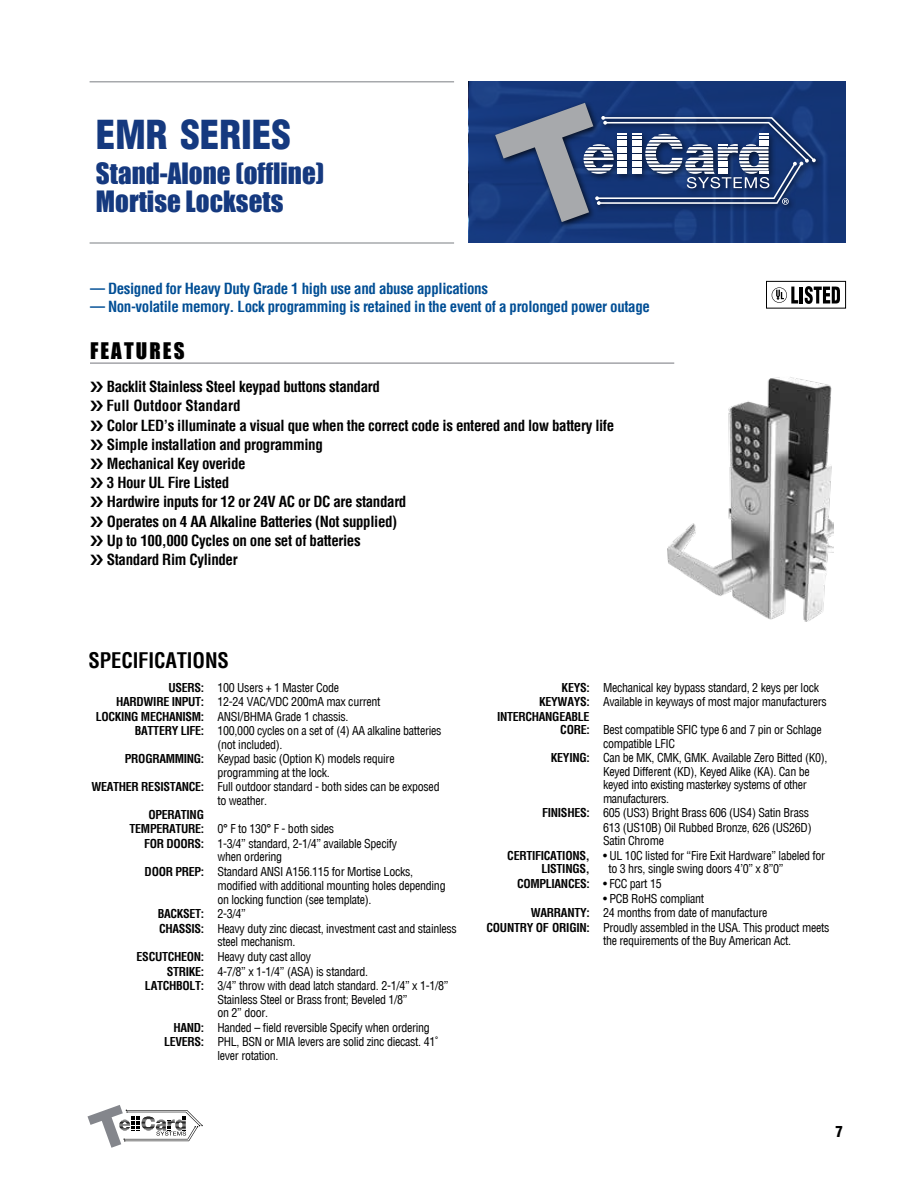
<style>
.page{position:relative;width:918px;height:1188px;background:#fff}
.page>*{position:absolute;margin:0;border:0;box-sizing:border-box;transform-origin:0 0}
.t1{font:900 condensed 39px "Helvetica LT";color:#15397f}
.t2{font:27px/28.5px "Impact";color:#15397f}
.t3{font:700 condensed 21px "Helvetica LT";letter-spacing:-.005em;color:#000}
.t4{font:21px "Impact";letter-spacing:.1em;color:#000}
.t5{font:700 condensed 15px/19.2px "Helvetica LT";letter-spacing:-.025em;color:#000}
.t6{font:700 condensed 15px "Helvetica LT";letter-spacing:-.025em;color:#004e95}
.t7{font:900 condensed 15px "Helvetica LT";color:#000}
.t8{font:condensed 12px/14.5px "Helvetica LT";letter-spacing:-.025em;color:#000}
.t9{font:700 condensed 12px "Helvetica LT";letter-spacing:-.025em;color:#000}
.s1{font-weight:700}
.s2{font-weight:400}
</style>
<div class="page">
<div style="left:469px;top:81px;width:377px;height:162px;background:linear-gradient(to right,#183b80,#143575)"></div>
<img style="left:668px;top:377px;width:166px;height:244px">
<hr style="left:90px;top:242px;width:364px;height:2px;background:#a7a9ac">
<hr style="left:90px;top:81px;width:364px;height:1px;background:#a7a9ac">
<svg style="left:88px;top:1105px;width:115px;height:43px"></svg>
<hr style="left:90px;top:363px;width:584px;height:1px;background:#84868c">
<hr style="left:800px;top:287px;width:3px;height:17px;background:#000">
<svg style="left:805px;top:286px;width:35px;height:18px"></svg>
<svg style="left:772px;top:287px;width:26px;height:17px"></svg>
<div style="left:766px;top:281px;width:80px;height:28px;border:1px solid #000"></div>
<div style="left:492px;top:100px;width:332px;height:130px;background:#000;opacity:.75"></div>
<svg style="left:495px;top:103px;width:321px;height:119px;background:#415987"></svg>
<h1 class="t1" style="left:96px;top:110px;width:197px">EMR SERIES</h1>
<h2 class="t2" style="left:96px;top:158px;width:230px">Stand-Alone (offline)<br>Mortise Locksets</h2>
<p class="t6" style="left:90px;top:279px;width:400px">— Designed for Heavy Duty Grade 1 high use and abuse applications</p>
<p class="t6" style="left:90px;top:297px;width:562px">— Non-volatile memory. Lock programming is retained in the event of a prolonged power outage</p>
<h3 class="t4" style="left:90px;top:335px;width:96px">FEATURES</h3>
<p class="t5" style="left:106px;top:377px;width:509px">Backlit Stainless Steel keypad buttons standard<br>Full Outdoor Standard<br>Color LED’s illuminate a visual que when the correct code is entered and low battery life Simple installation and programming<br>Mechanical Key overide<br>3 Hour UL Fire Listed<br>Hardwire inputs for 12 or 24V AC or DC are standard<br>Operates on 4 AA Alkaline Batteries (Not supplied)<br>Up to 100,000 Cycles on one set of batteries<br>Standard Rim Cylinder</p>
<h3 class="t3" style="left:88px;top:647px;width:142px">SPECIFICATIONS</h3>
<p class="t8" style="left:168px;top:680px;width:172px"><span class="s1">USERS:</span> 100 Users + 1 Master Code</p>
<p class="t8" style="left:116px;top:694px;width:266px"><span class="s1">HARDWIRE INPUT:</span> 12-24 VAC/VDC 200mA max current</p>
<p class="t8" style="left:96px;top:709px;width:254px"><span class="s1">LOCKING MECHANISM:</span> ANSI/BHMA Grade 1 chassis.</p>
<p class="t8" style="left:135px;top:724px;width:308px"><span class="s1">BATTERY LIFE:</span> 100,000 cycles on a set of (4) AA alkaline batteries</p>
<p class="t8" style="left:218px;top:737px;width:67px">(not included).</p>
<p class="t8" style="left:125px;top:752px;width:271px"><span class="s1">PROGRAMMING:</span> Keypad basic (Option K) models require</p>
<p class="t8" style="left:218px;top:765px;width:114px">programming at the lock.</p>
<p class="t8" style="left:91px;top:780px;width:350px"><span class="s1">WEATHER RESISTANCE:</span> Full outdoor standard - both sides can be exposed</p>
<p class="t8" style="left:218px;top:793px;width:51px">to weather.</p>
<p class="t9" style="left:148px;top:808px;width:57px">OPERATING</p>
<p class="t8" style="left:130px;top:821px;width:206px"><span class="s1">TEMPERATURE:</span> 0° F to 130° F - both sides</p>
<p class="t8" style="left:144px;top:836px;width:255px"><span class="s1">FOR DOORS:</span> 1-3/4” standard, 2-1/4” available Specify</p>
<p class="t8" style="left:218px;top:849px;width:66px">when ordering</p>
<p class="t8" style="left:145px;top:864px;width:270px"><span class="s1">DOOR PREP:</span> Standard ANSI A156.115 for Mortise Locks,</p>
<p class="t8" style="left:218px;top:879px;width:230px">modified with additional mounting holes depending</p>
<p class="t8" style="left:218px;top:892px;width:156px">on locking function (see template).</p>
<p class="t9" style="left:158px;top:906px;width:90px">BACKSET: <span class="s2">2-3/4”</span></p>
<p class="t8" style="left:159px;top:921px;width:299px"><span class="s1">CHASSIS:</span> Heavy duty zinc diecast, investment cast and stainless</p>
<p class="t8" style="left:218px;top:935px;width:80px">steel mechanism.</p>
<p class="t8" style="left:137px;top:949px;width:176px"><span class="s1">ESCUTCHEON:</span> Heavy duty cast alloy</p>
<p class="t8" style="left:167px;top:964px;width:203px"><span class="s1">STRIKE:</span> 4-7/8” x 1-1/4” (ASA) is standard.</p>
<p class="t8" style="left:145px;top:978px;width:305px"><span class="s1">LATCHBOLT:</span> 3/4” throw with dead latch standard. 2-1/4” x 1-1/8”</p>
<p class="t8" style="left:218px;top:992px;width:192px">Stainless Steel or Brass front; Beveled 1/8”</p>
<p class="t8" style="left:218px;top:1005px;width:52px">on 2” door.</p>
<p class="t8" style="left:173px;top:1020px;width:258px"><span class="s1">HAND:</span> Handed – field reversible Specify when ordering</p>
<p class="t8" style="left:164px;top:1035px;width:275px"><span class="s1">LEVERS:</span> PHL, BSN or MIA levers are solid zinc diecast. 41˚</p>
<p class="t8" style="left:218px;top:1048px;width:63px">lever rotation.</p>
<p class="t8" style="left:562px;top:680px;width:259px"><span class="s1">KEYS:</span> Mechanical key bypass standard, 2 keys per lock</p>
<p class="t8" style="left:539px;top:694px;width:289px"><span class="s1">KEYWAYS:</span> Available in keyways of most major manufacturers</p>
<p class="t9" style="left:497px;top:709px;width:94px">INTERCHANGEABLE</p>
<p class="t8" style="left:560px;top:722px;width:263px"><span class="s1">CORE:</span> Best compatible SFIC type 6 and 7 pin or Schlage</p>
<p class="t8" style="left:603px;top:736px;width:74px">compatible LFIC</p>
<p class="t8" style="left:551px;top:751px;width:278px"><span class="s1">KEYING:</span> Can be MK, CMK, GMK. Available Zero Bitted (K0),</p>
<p class="t8" style="left:603px;top:764px;width:208px">Keyed Different (KD), Keyed Alike (KA). Can be</p>
<p class="t8" style="left:603px;top:778px;width:205px">keyed into existing masterkey systems of other</p>
<p class="t8" style="left:603px;top:791px;width:68px">manufacturers.</p>
<p class="t8" style="left:542px;top:806px;width:268px"><span class="s1">FINISHES:</span> 605 (US3) Bright Brass 606 (US4) Satin Brass</p>
<p class="t8" style="left:603px;top:820px;width:210px">613 (US10B) Oil Rubbed Bronze, 626 (US26D)</p>
<p class="t8" style="left:603px;top:834px;width:63px">Satin Chrome</p>
<p class="t8" style="left:507px;top:848px;width:319px"><span class="s1">CERTIFICATIONS,</span> • UL 10C listed for “Fire Exit Hardware” labeled for</p>
<p class="t9" style="left:542px;top:862px;width:50px">LISTINGS,</p>
<p class="t8" style="left:517px;top:862px;width:268px;text-indent:91px">to 3 hrs, single swing doors 4’0” x 8”0”<br><span class="s1">COMPLIANCES:</span> • FCC part 15</p>
<p class="t8" style="left:603px;top:891px;width:103px">• PCB RoHS compliant</p>
<p class="t8" style="left:531px;top:906px;width:238px"><span class="s1">WARRANTY:</span> 24 months from date of manufacture</p>
<p class="t8" style="left:487px;top:920px;width:344px"><span class="s1">COUNTRY OF ORIGIN:</span> Proudly assembled in the USA. This product meets</p>
<p class="t8" style="left:603px;top:934px;width:190px">the requirements of the Buy American Act.</p>
<p class="t7" style="left:836px;top:1122px;width:9px">7</p>
</div>
